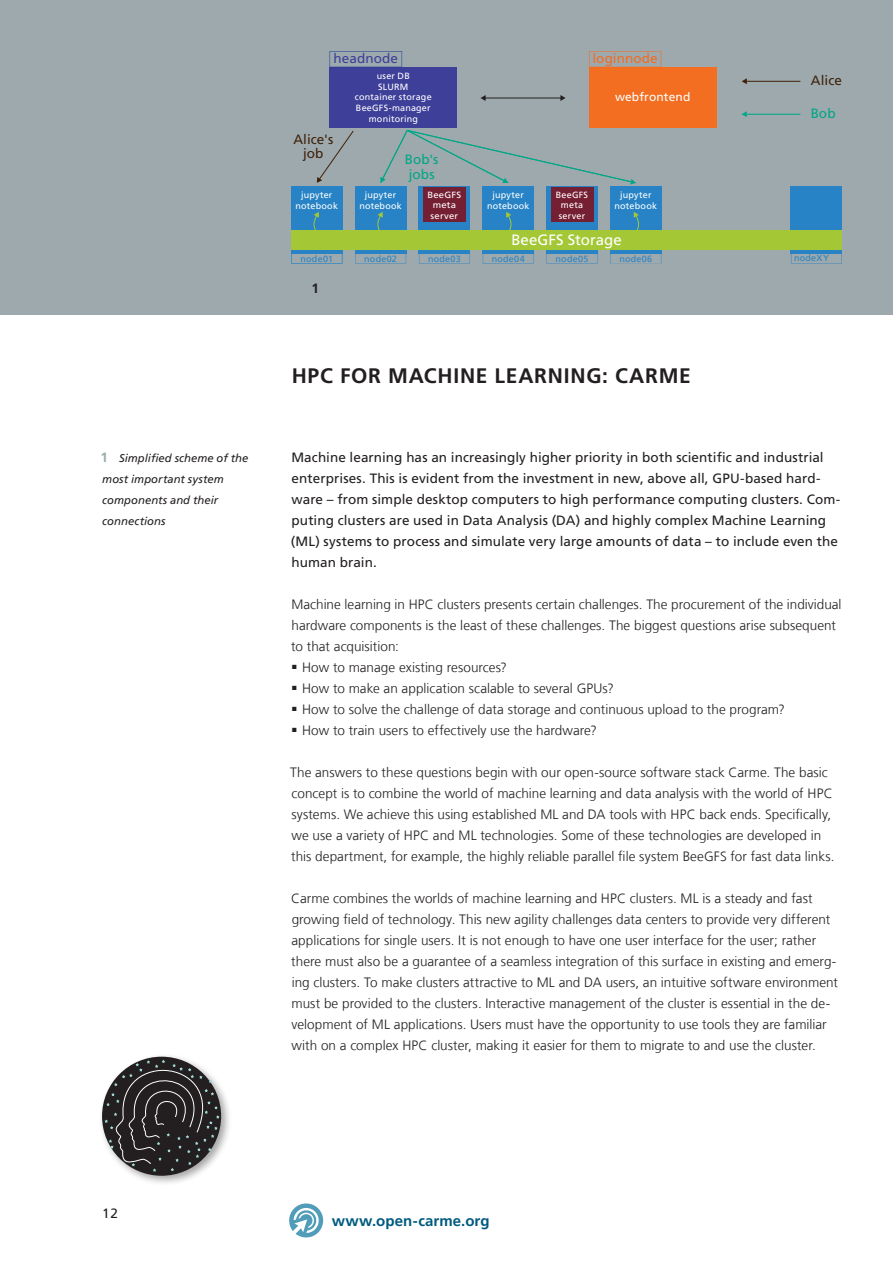
<style>
.page{position:relative;width:893px;height:1263px;background:#fff}
.page>*{position:absolute;margin:0;border:0;box-sizing:border-box;transform-origin:0 0}
._03a_Ü_14pt{font:700 21px "Frutiger LT Com";letter-spacing:.035em;color:#231f20}
.Zwischenueberschrift{font:700 15px "Frutiger LT Com";letter-spacing:.005em;color:#005b7f}
.t1{font:15px "Frutiger LT Com";letter-spacing:.005em;color:#fff}
._06_Fließtext{font:300 13.5px/21px "Frutiger LT Com";color:#231f20}
._04_Einleitungstext{font:13.5px/21px "Frutiger LT Com";letter-spacing:.005em;color:#231f20}
.t2{font:13.5px/14.7px "Frutiger LT Com";letter-spacing:.005em;color:#3f2109;text-align:center}
.t3{font:13.5px/14.7px "Frutiger LT Com";letter-spacing:.01em;color:#00a786}
.t4{font:13.5px "Frutiger LT Com";letter-spacing:.005em;color:#f36c21}
.t5{font:13.5px "Frutiger LT Com";letter-spacing:.01em;color:#3e3f99}
.t6{font:700 13.5px "Frutiger LT Com";color:#231f20}
.t7{font:12px "Frutiger LT Com";letter-spacing:.015em;color:#fff}
._05_Marginalie_Bildu{font:italic 11.25px/21px "Frutiger LT Com";letter-spacing:.005em;color:#231f20}
.t8{font:9px/10.8px "Frutiger LT Com";letter-spacing:.025em;color:#fff;text-align:center}
.t9{font:9px "Frutiger LT Com";letter-spacing:.03em;color:#2783c5}
.t10{font:9px/10.8px "Frutiger LT Com";letter-spacing:.025em;color:#fff;text-align:center;scale:1.06 1}
.s1{font-weight:700;font-style:normal;font-size:13.5px;color:#9da9ad}
</style>
<div class="page">
<div style="left:0;top:0;width:893px;height:315px;background:#9da9ad"></div>
<div style="left:791px;top:186px;width:51px;height:67px;background:#2783c5"></div>
<svg style="left:791px;top:253px;width:51px;height:11px"></svg>
<svg style="left:546px;top:253px;width:51px;height:11px"></svg>
<div style="left:546px;top:186px;width:51px;height:67px;background:#2783c5"></div>
<div style="left:551px;top:188px;width:42px;height:34px;background:#751f32"></div>
<div style="left:419px;top:186px;width:51px;height:67px;background:#2783c5"></div>
<div style="left:423px;top:188px;width:43px;height:34px;background:#751f32"></div>
<svg style="left:419px;top:253px;width:51px;height:11px"></svg>
<div style="left:330px;top:67px;width:127px;height:61px;background:#3e3f99"></div>
<div style="left:589px;top:67px;width:127px;height:61px;background:#f36e21"></div>
<svg style="left:330px;top:51px;width:72px;height:16px"></svg>
<svg style="left:589px;top:51px;width:72px;height:16px"></svg>
<div style="left:291px;top:186px;width:51px;height:67px;background:#2783c5"></div>
<svg style="left:291px;top:253px;width:51px;height:11px"></svg>
<svg style="left:313px;top:212px;width:6px;height:18px"></svg>
<svg style="left:355px;top:253px;width:51px;height:11px"></svg>
<div style="left:355px;top:186px;width:51px;height:67px;background:#2783c5"></div>
<svg style="left:377px;top:212px;width:6px;height:18px"></svg>
<svg style="left:483px;top:253px;width:51px;height:11px"></svg>
<div style="left:483px;top:186px;width:51px;height:67px;background:#2783c5"></div>
<svg style="left:506px;top:212px;width:6px;height:18px"></svg>
<svg style="left:610px;top:253px;width:51px;height:11px"></svg>
<div style="left:610px;top:186px;width:51px;height:67px;background:#2783c5"></div>
<svg style="left:633px;top:212px;width:6px;height:18px"></svg>
<hr style="left:485px;top:98px;width:76px;height:1px;background:#231f20">
<svg style="left:480px;top:95px;width:6px;height:6px"></svg>
<svg style="left:560px;top:95px;width:6px;height:6px"></svg>
<svg style="left:317px;top:130px;width:37px;height:53px"></svg>
<svg style="left:380px;top:129px;width:256px;height:56px"></svg>
<hr style="left:746px;top:81px;width:54px;height:1px;background:#3f2109">
<svg style="left:742px;top:78px;width:5px;height:6px"></svg>
<hr style="left:746px;top:114px;width:54px;height:1px;background:#00a786">
<svg style="left:742px;top:111px;width:5px;height:6px"></svg>
<div style="left:291px;top:230px;width:551px;height:20px;background:#a4c736"></div>
<div style="left:98px;top:1053px;width:134px;height:133px;background:#231f20;opacity:.4"></div>
<svg style="left:106px;top:1057px;width:115px;height:119px"></svg>
<svg style="left:289px;top:1203px;width:35px;height:35px"></svg>
<p class="_05_Marginalie_Bildu" style="left:100px;top:447px;width:149px"><span class="s1">1</span> Simplified scheme of the most important system components and their connections</p>
<p class="t5" style="left:334px;top:51px;width:66px">headnode</p>
<p class="t4" style="left:592px;top:51px;width:67px">loginnode</p>
<p class="t2" style="left:293px;top:132px;width:41px">Alice's job</p>
<p class="t8" style="left:355px;top:70px;width:78px">user DB<br>SLURM<br>container storage<br>BeeGFS-manager monitoring</p>
<p class="t3" style="left:405px;top:152px;width:35px">Bob's jobs</p>
<p class="t7" style="left:615px;top:90px;width:77px">webfrontend</p>
<p class="t2" style="left:811px;top:73px;width:32px">Alice</p>
<p class="t3" style="left:811px;top:106px;width:26px">Bob</p>
<p class="t8" style="left:296px;top:190px;width:44px">jupyter notebook</p>
<p class="t9" style="left:301px;top:253px;width:34px">node01</p>
<p class="t6" style="left:312px;top:281px;width:9px">1</p>
<p class="t8" style="left:359px;top:190px;width:44px">jupyter notebook</p>
<p class="t9" style="left:364px;top:253px;width:34px">node02</p>
<p class="t10" style="left:427px;top:189px;width:34px">BeeGFS meta server</p>
<p class="t9" style="left:428px;top:253px;width:34px">node03</p>
<p class="t8" style="left:487px;top:190px;width:44px">jupyter notebook</p>
<p class="t8" style="left:556px;top:189px;width:34px">BeeGFS meta server</p>
<p class="t8" style="left:615px;top:190px;width:44px">jupyter notebook</p>
<p class="t1" style="left:511px;top:230px;width:112px">BeeGFS Storage</p>
<p class="t9" style="left:492px;top:253px;width:34px">node04</p>
<p class="t9" style="left:556px;top:253px;width:34px">node05</p>
<p class="t9" style="left:794px;top:252px;width:36px">nodeXY</p>
<p class="t9" style="left:619px;top:253px;width:34px">node06</p>
<p class="_03a_Ü_14pt" style="left:292px;top:364px;width:401px">HPC FOR MACHINE LEARNING: CARME</p>
<p class="_04_Einleitungstext" style="left:291px;top:446px;width:551px">Machine learning has an increasingly higher priority in both scientific and industrial enterprises. This is evident from the investment in new, above all, GPU-based hard&shy;ware – from simple desktop computers to high performance computing clusters. Com&shy;puting clusters are used in Data Analysis (DA) and highly complex Machine Learning (ML) systems to process and simulate very large amounts of data – to include even the human brain.</p>
<p class="_06_Fließtext" style="left:291px;top:594px;width:552px">Machine learning in HPC clusters presents certain challenges. The procurement of the individual hardware components is the least of these challenges. The biggest questions arise subsequent to that acquisition:</p>
<p class="_06_Fließtext" style="left:292px;top:657px;width:216px">■ How to manage existing resources?</p>
<p class="_06_Fließtext" style="left:292px;top:678px;width:323px">■ How to make an application scalable to several GPUs?</p>
<p class="_06_Fließtext" style="left:292px;top:699px;width:494px">■ How to solve the challenge of data storage and continuous upload to the program?</p>
<p class="_06_Fließtext" style="left:292px;top:720px;width:306px">■ How to train users to effectively use the hardware?</p>
<p class="_06_Fließtext" style="left:290px;top:762px;width:546px">The answers to these questions begin with our open-source software stack Carme. The basic concept is to combine the world of machine learning and data analysis with the world of HPC systems. We achieve this using established ML and DA tools with HPC back ends. Specifically, we use a variety of HPC and ML technologies. Some of these technologies are developed in this department, for example, the highly reliable parallel file system BeeGFS for fast data links.</p>
<p class="_06_Fließtext" style="left:291px;top:888px;width:548px">Carme combines the worlds of machine learning and HPC clusters. ML is a steady and fast growing field of technology. This new agility challenges data centers to provide very different applications for single users. It is not enough to have one user interface for the user; rather there must also be a guarantee of a seamless integration of this surface in existing and emerg&shy;ing clusters. To make clusters attractive to ML and DA users, an intuitive software environment must be provided to the clusters. Interactive management of the cluster is essential in the de&shy;velopment of ML applications. Users must have the opportunity to use tools they are familiar with on a complex HPC cluster, making it easier for them to migrate to and use the cluster.</p>
<p class="_04_Einleitungstext" style="left:102px;top:1202px;width:18px">12</p>
<p class="Zwischenueberschrift" style="left:332px;top:1212px;width:160px">www.open-carme.org</p>
</div>
